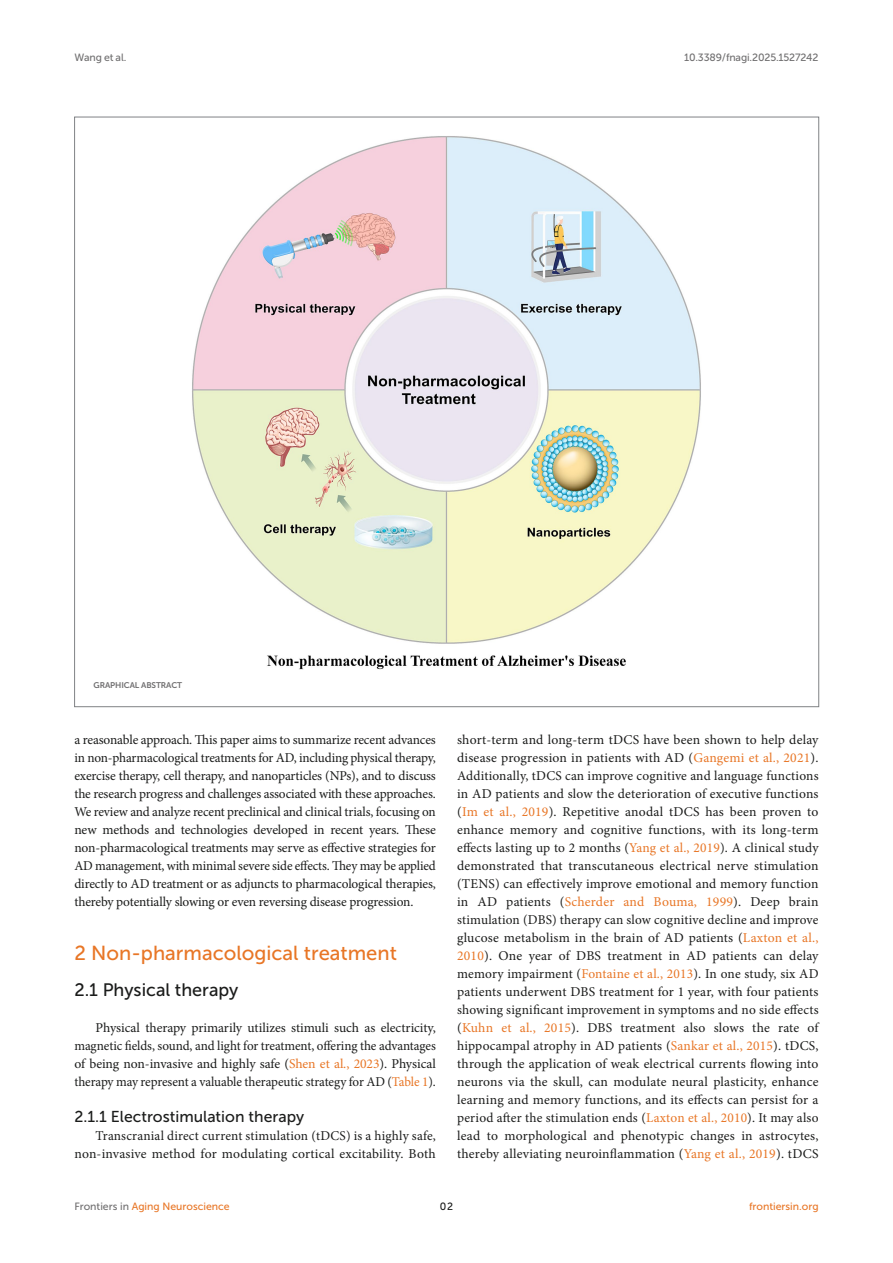
<style>
.page{position:relative;width:893px;height:1263px;background:#fff}
.page>*{position:absolute;margin:0;border:0;box-sizing:border-box;transform-origin:0 0}
.HEAD_1{font:20.25px "Museo Sans 500";color:#e87626}
.HEAD_2_after_HEAD_1{font:18px "Museo Sans 500";color:#1b1c1b}
.HEAD_3{font:15.75px "Museo Sans 500";color:#1b1c1b}
.TEXT{font:13.5px/18px "Minion Pro";letter-spacing:.005em;color:#1b1c1b;text-align:justify}
.t1{font:10.5px "Museo Sans 500";color:#e87626}
.t2{font:10.5px "Museo Sans 500";letter-spacing:-.015em;color:#706f70}
.t3{font:10.5px "Museo Sans 500";color:#1b1c1b}
.FIG_LEG{font:8.25px "Museo Sans 700";letter-spacing:-.01em;color:#706f70}
.s1{color:#e87626}
.s2{color:#706f70}
</style>
<div class="page">
<img style="left:192px;top:136px;width:509px;height:533px">
<p class="t2" style="left:74px;top:51px;width:53px">Wang et al.</p>
<p class="t2" style="left:684px;top:51px;width:136px">10.3389/fnagi.2025.1527242</p>
<p class="FIG_LEG" style="left:94px;top:680px;width:90px">GRAPHICAL ABSTRACT</p>
<p class="TEXT" style="left:74px;top:731px;width:363px">a reasonable approach. This paper aims to summarize recent advances in non-pharmacological treatments for AD, including physical therapy, exercise therapy, cell therapy, and nanoparticles (NPs), and to discuss the research progress and challenges associated with these approaches.<br>We review and analyze recent preclinical and clinical trials, focusing on new methods and technologies developed in recent years. These non-pharmacological treatments may serve as effective strategies for AD management, with minimal severe side effects. They may be applied directly to AD treatment or as adjuncts to pharmacological therapies, thereby potentially slowing or even reversing disease progression.</p>
<p class="HEAD_1" style="left:74px;top:942px;width:324px">2 Non-pharmacological treatment</p>
<p class="HEAD_2_after_HEAD_1" style="left:74px;top:980px;width:166px">2.1 Physical therapy</p>
<p class="TEXT" style="left:74px;top:1019px;width:363px;text-indent:21px">Physical therapy primarily utilizes stimuli such as electricity, magnetic fields, sound, and light for treatment, offering the advantages of being non-invasive and highly safe (<span class="s1">Shen et al., 2023</span>). Physical therapy may represent a valuable therapeutic strategy for AD (<span class="s1">Table 1</span>).</p>
<p class="HEAD_3" style="left:74px;top:1108px;width:231px">2.1.1 Electrostimulation therapy</p>
<p class="TEXT" style="left:74px;top:1127px;width:363px;text-align:right">Transcranial direct current stimulation (tDCS) is a highly safe, non-invasive method for modulating cortical excitability. Both</p>
<p class="TEXT" style="left:457px;top:731px;width:363px">short-term and long-term tDCS have been shown to help delay disease progression in patients with AD (<span class="s1">Gangemi et al., 2021</span>).<br>Additionally, tDCS can improve cognitive and language functions in AD patients and slow the deterioration of executive functions (<span class="s1">Im et al., 2019</span>). Repetitive anodal tDCS has been proven to enhance memory and cognitive functions, with its long-term effects lasting up to 2 months (<span class="s1">Yang et al., 2019</span>). A clinical study demonstrated that transcutaneous electrical nerve stimulation (TENS) can effectively improve emotional and memory function in AD patients (<span class="s1">Scherder and Bouma, 1999</span>). Deep brain stimulation (DBS) therapy can slow cognitive decline and improve glucose metabolism in the brain of AD patients (<span class="s1">Laxton et al., 2010</span>). One year of DBS treatment in AD patients can delay memory impairment (<span class="s1">Fontaine et al., 2013</span>). In one study, six AD patients underwent DBS treatment for 1 year, with four patients showing significant improvement in symptoms and no side effects (<span class="s1">Kuhn et al., 2015</span>). DBS treatment also slows the rate of hippocampal atrophy in AD patients (<span class="s1">Sankar et al., 2015</span>). tDCS, through the application of weak electrical currents flowing into neurons via the skull, can modulate neural plasticity, enhance learning and memory functions, and its effects can persist for a period after the stimulation ends (<span class="s1">Laxton et al., 2010</span>). It may also lead to morphological and phenotypic changes in astrocytes, thereby alleviating neuroinflammation (<span class="s1">Yang et al., 2019</span>). tDCS</p>
<p class="t1" style="left:74px;top:1200px;width:157px"><span class="s2">Frontiers in</span> Aging Neuroscience</p>
<p class="t3" style="left:440px;top:1200px;width:15px">02</p>
<p class="t1" style="left:749px;top:1200px;width:71px">frontiersin.org</p>
</div>
